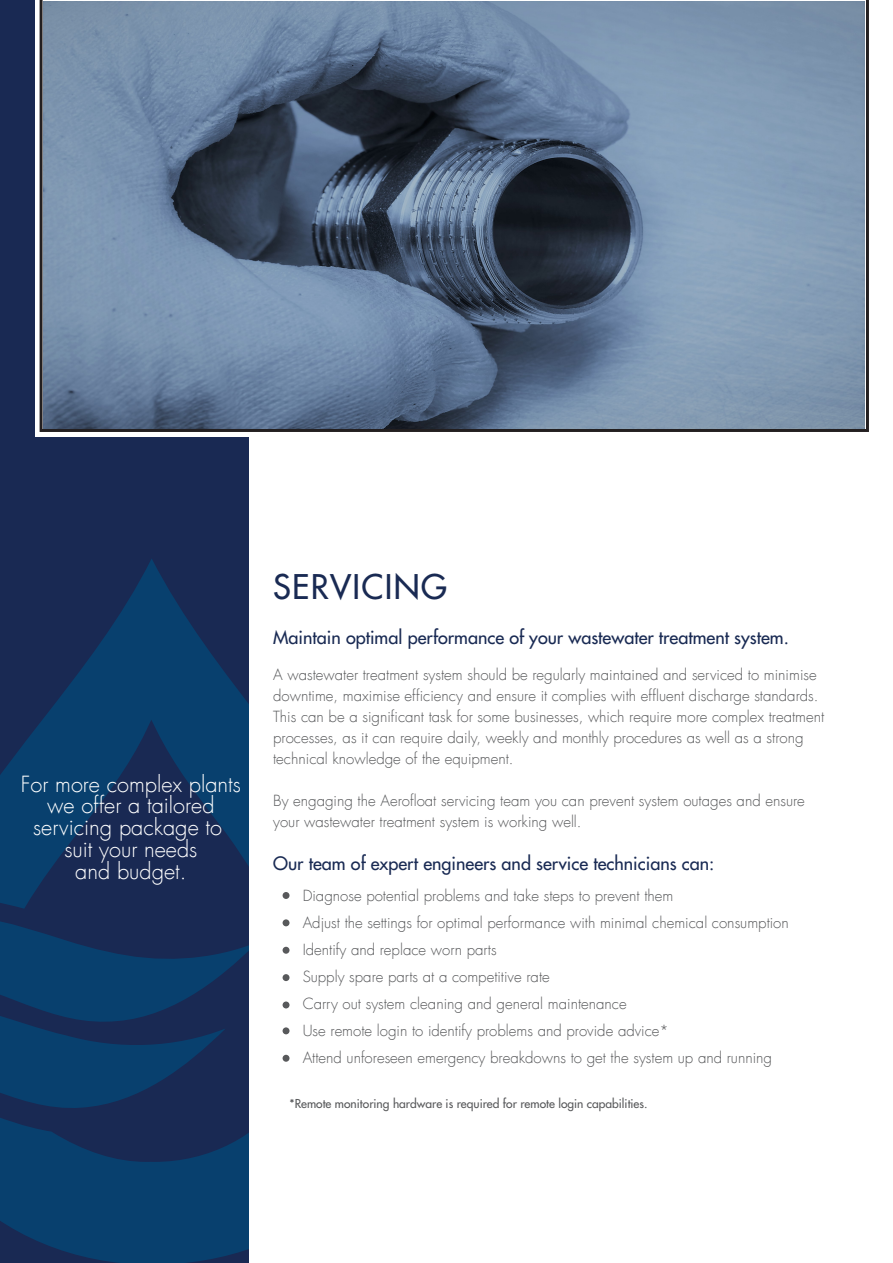
<style>
.page{position:relative;width:893px;height:1263px;background:#fff}
.page>*{position:absolute;margin:0;border:0;box-sizing:border-box;transform-origin:0 0}
.t1{font:33.15px "Futura";letter-spacing:.04em;color:#192a53}
.t2{font:300 21.75px/21.8px "Futura LT";color:#fff;text-align:center}
.t3{font:18px "Futura";color:#192a53}
.t4{font:300 15px/27px "Futura LT";color:#58595b}
.t5{font:12px "Futura";color:#58595b}
</style>
<div class="page">
<div style="left:0;top:0;width:248px;height:1263px;background:#192953"></div>
<svg style="left:36px;top:0;width:857px;height:436px"></svg>
<div style="left:283px;top:892px;width:6px;height:7px;background:#58595b;border-radius:50%"></div>
<div style="left:283px;top:919px;width:6px;height:7px;background:#58595b;border-radius:50%"></div>
<div style="left:283px;top:947px;width:6px;height:7px;background:#58595b;border-radius:50%"></div>
<div style="left:283px;top:974px;width:6px;height:7px;background:#58595b;border-radius:50%"></div>
<div style="left:283px;top:1001px;width:6px;height:7px;background:#58595b;border-radius:50%"></div>
<div style="left:283px;top:1027px;width:6px;height:7px;background:#58595b;border-radius:50%"></div>
<div style="left:283px;top:1055px;width:6px;height:7px;background:#58595b;border-radius:50%"></div>
<svg style="left:0;top:559px;width:248px;height:306px"></svg>
<svg style="left:0;top:865px;width:248px;height:398px;fill:#08406e"></svg>
<img style="left:43px;top:2px;width:822px;height:427px">
<h2 class="t2" style="left:21px;top:773px;width:222px">For more complex plants we offer a tailored servicing package to suit your needs<br>and budget.</h2>
<h1 class="t1" style="left:273px;top:566px;width:175px">SERVICING</h1>
<p class="t3" style="left:273px;top:626px;width:517px">Maintain optimal performance of your wastewater treatment system.</p>
<p class="t4" style="left:273px;top:665px;width:552px;line-height:21px">A wastewater treatment system should be regularly maintained and serviced to minimise downtime, maximise efficiency and ensure it complies with effluent discharge standards.<br>This can be a significant task for some businesses, which require more complex treatment processes, as it can require daily, weekly and monthly procedures as well as a strong technical knowledge of the equipment.</p>
<p class="t4" style="left:273px;top:791px;width:533px;line-height:21px">By engaging the Aerofloat servicing team you can prevent system outages and ensure your wastewater treatment system is working well.</p>
<p class="t3" style="left:273px;top:852px;width:443px">Our team of expert engineers and service technicians can:</p>
<p class="t4" style="left:303px;top:882px;width:488px">Diagnose potential problems and take steps to prevent them<br>Adjust the settings for optimal performance with minimal chemical consumption Identify and replace worn parts<br>Supply spare parts at a competitive rate<br>Carry out system cleaning and general maintenance<br>Use remote login to identify problems and provide advice*<br>Attend unforeseen emergency breakdowns to get the system up and running</p>
<p class="t5" style="left:289px;top:1095px;width:360px">*Remote monitoring hardware is required for remote login capabilities.</p>
</div>
